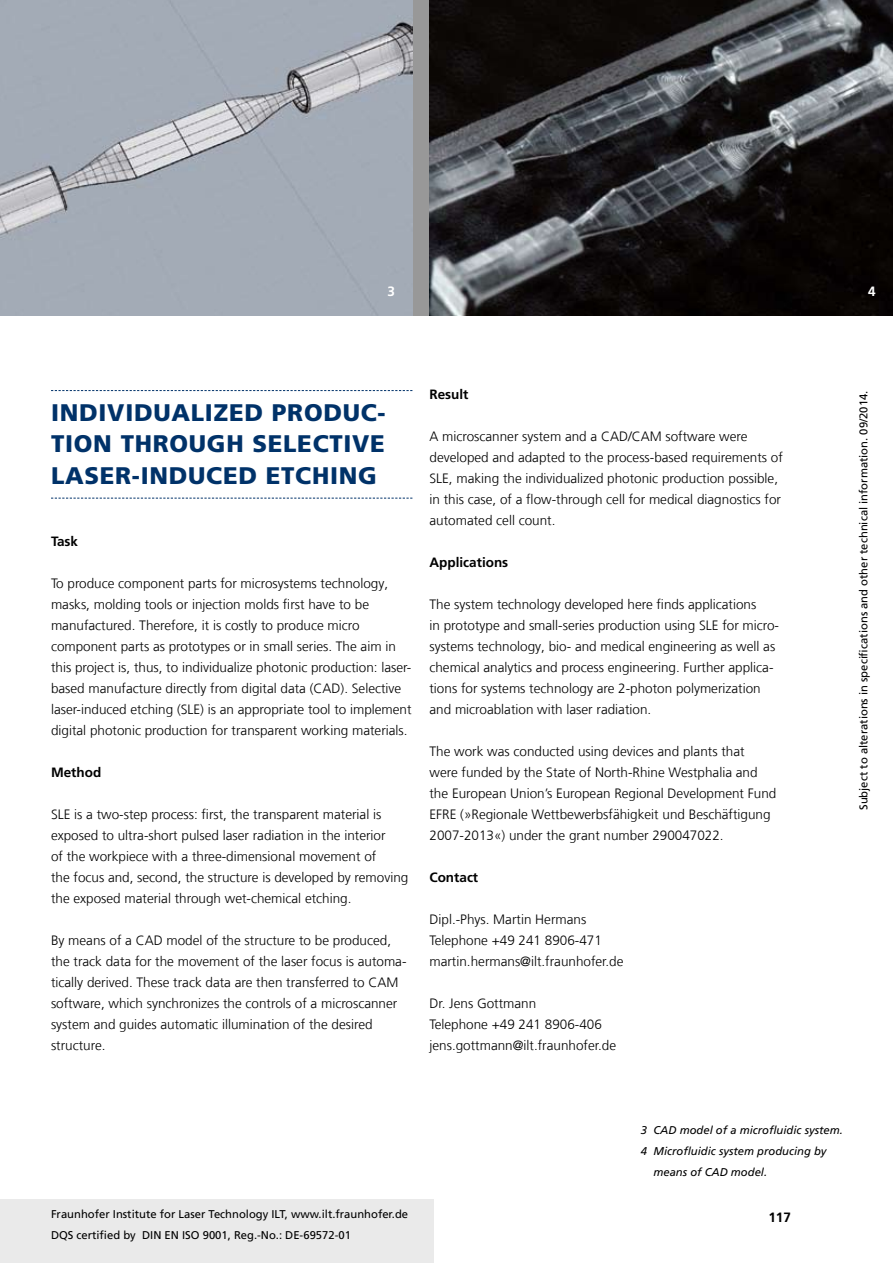
<style>
.page{position:relative;width:893px;height:1263px;background:#fff}
.page>*{position:absolute;margin:0;border:0;box-sizing:border-box;transform-origin:0 0}
.t1{font:900 24px/31.5px "Frutiger LT Com";letter-spacing:.03em;color:#003269;text-align:justify}
.t2{font:300 13.5px/21px "Frutiger LT Com";color:#000}
.t3{font:700 13.5px "Frutiger LT Com";color:#000}
.t4{font:700 13.5px "Frutiger LT Com";color:#fff}
.t5{font:11.25px/21px "Frutiger LT Com";color:#000}
.t6{font:italic 11.25px "Frutiger LT Com";color:#000}
</style>
<div class="page">
<div style="left:0;top:1199px;width:434px;height:64px;background:#eaeaea"></div>
<svg style="left:51px;top:390px;width:361px;height:1px"></svg>
<svg style="left:51px;top:498px;width:361px;height:1px"></svg>
<img style="left:429px;top:0;width:464px;height:315px">
<img style="left:0;top:0;width:412px;height:315px">
<p class="t4" style="left:388px;top:284px;width:9px">3</p>
<p class="t4" style="left:868px;top:284px;width:9px">4</p>
<h1 class="t1" style="left:51px;top:397px;width:336px">INDIVI DUALIZED PRODUC-TION THROUGH SELECTIVE LASER-INDUCED ETCHI NG</h1>
<p class="t3" style="left:51px;top:533px;width:29px">Task</p>
<p class="t2" style="left:51px;top:573px;width:362px">To produce component parts for microsystems technology, masks, molding tools or injection molds first have to be manufactured. Therefore, it is costly to produce micro component parts as prototypes or in small series. The aim in this project is, thus, to individualize photonic production: laser&shy;based manufacture directly from digital data (CAD). Selective laser-induced etching (SLE) is an appropriate tool to implement digital photonic production for transparent working materials.</p>
<p class="t3" style="left:51px;top:764px;width:52px">Method</p>
<p class="t2" style="left:51px;top:804px;width:359px">SLE is a two-step process: first, the transparent material is exposed to ultra-short pulsed laser radiation in the interior<br>of the workpiece with a three-dimensional movement of<br>the focus and, second, the structure is developed by removing the exposed material through wet-chemical etching.</p>
<p class="t2" style="left:51px;top:930px;width:357px">By means of a CAD model of the structure to be produced, the track data for the movement of the laser focus is automa&shy;tically derived. These track data are then transferred to CAM software, which synchronizes the controls of a microscanner system and guides automatic illumination of the desired structure.</p>
<p class="t3" style="left:429px;top:387px;width:41px">Result</p>
<p class="t2" style="left:429px;top:426px;width:355px">A microscanner system and a CAD/CAM software were developed and adapted to the process-based requirements of SLE, making the individualized photonic production possible, in this case, of a flow-through cell for medical diagnostics for automated cell count.</p>
<p class="t3" style="left:429px;top:555px;width:80px">Applications</p>
<p class="t2" style="left:429px;top:594px;width:351px">The system technology developed here finds applications<br>in prototype and small-series production using SLE for micro&shy;systems technology, bio- and medical engineering as well as chemical analytics and process engineering. Further applica&shy;tions for systems technology are 2-photon polymerization and microablation with laser radiation.</p>
<p class="t2" style="left:429px;top:741px;width:348px">The work was conducted using devices and plants that<br>were funded by the State of North-Rhine Westphalia and the European Union’s European Regional Development Fund EFRE (»Regionale Wettbewerbsfähigkeit und Beschäftigung 2007-2013«) under the grant number 290047022.</p>
<p class="t3" style="left:429px;top:870px;width:50px">Contact</p>
<p class="t2" style="left:429px;top:909px;width:196px">Dipl.-Phys. Martin Hermans<br>Telephone +49 241 8906-471 martin.hermans@ilt.fraunhofer.de</p>
<p class="t2" style="left:429px;top:993px;width:188px">Dr. Jens Gottmann<br>Telephone +49 241 8906-406 jens.gottmann@ilt.fraunhofer.de</p>
<p class="t5" style="left:853px;top:810px;width:421px;rotate:-90deg">Subject to alterations in specifications and other technical information. 09/2014.</p>
<p class="t5" style="left:51px;top:1204px;width:359px">Fraunhofer Institute for Laser Technology ILT, www.ilt.fraunhofer.de<br>DQS certified by DIN EN ISO 9001, Reg.-No.: DE-69572-01</p>
<p class="t6" style="left:641px;top:1124px;width:204px">3 CAD model of a microfluidic system.</p>
<p class="t6" style="left:641px;top:1145px;width:187px">4 Microfluidic system producing by</p>
<p class="t6" style="left:653px;top:1166px;width:115px">means of CAD model.</p>
<p class="t3" style="left:768px;top:1209px;width:24px">117</p>
</div>
